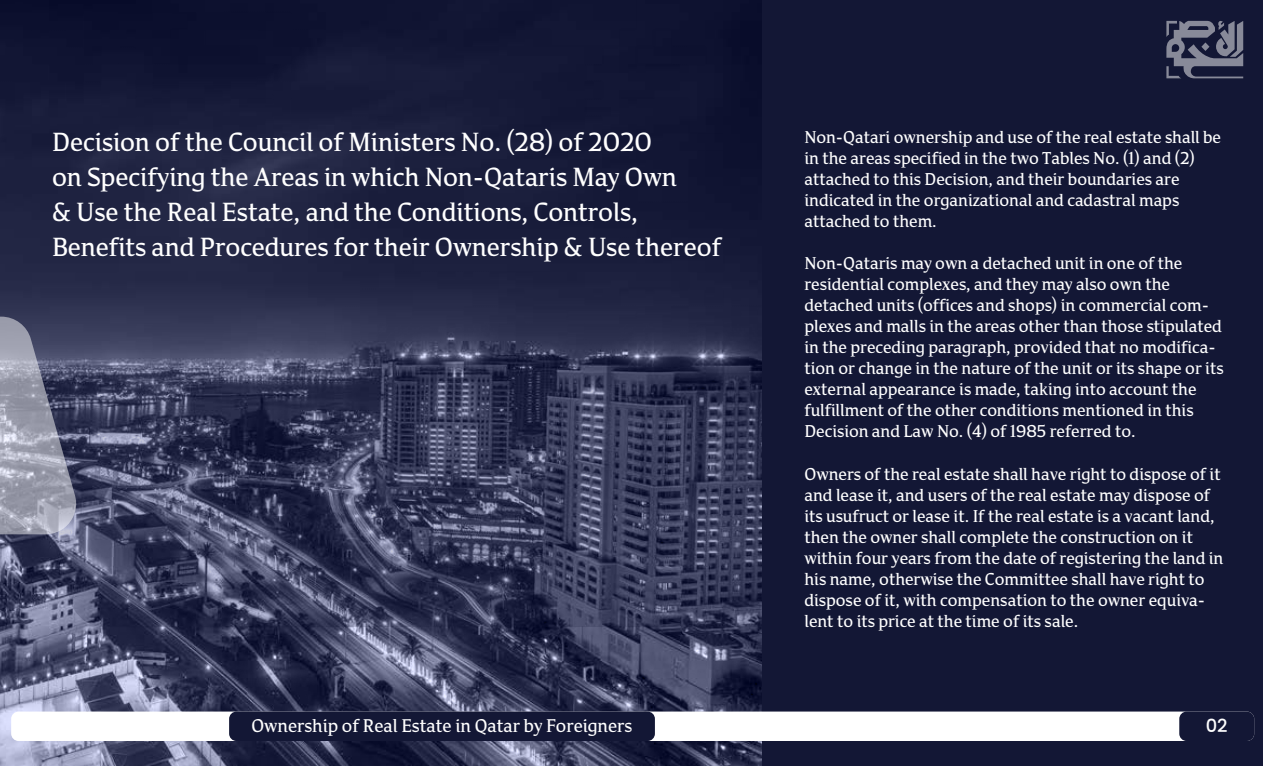
<style>
.page{position:relative;width:1263px;height:766px;background:#fff}
.page>*{position:absolute;margin:0;border:0;box-sizing:border-box;transform-origin:0 0}
.t1{font:39px/35.2px "Tanseek T Regular";color:#fff}
.t2{font:27.3px "Tanseek T Regular";color:#fff}
.t3{font:25.5px/21px "Tanseek T Regular";color:#fff}
.t4{font:500 18px "Poppins";color:#fff}
</style>
<div class="page">
<div style="left:757px;top:0;width:506px;height:765px;background:#131735"></div>
<img style="left:0;top:0;width:761px;height:765px">
<svg style="left:1166px;top:21px;width:77px;height:57px"></svg>
<div style="left:11px;top:711px;width:1243px;height:29px;background:#fff;border-radius:7px"></div>
<div style="left:229px;top:711px;width:426px;height:29px;background:#131735;border-radius:7px"></div>
<div style="left:1179px;top:711px;width:75px;height:29px;background:#131735;border-radius:7px"></div>
<svg style="left:15px;top:372px;width:747px;height:255px;background:#3b3f5d"></svg>
<svg style="left:0;top:316px;width:76px;height:218px;background:#86899c"></svg>
<h1 class="t1" style="left:52px;top:122px;width:671px">Decision of the Council of Ministers No. (28) of 2020<br>on Specifying the Areas in which Non-Qataris May Own<br>&amp; Use the Real Estate, and the Conditions, Controls, Benefits and Procedures for their Ownership &amp; Use thereof</h1>
<p class="t3" style="left:804px;top:125px;width:418px">Non-Qatari ownership and use of the real estate shall be in the areas specified in the two Tables No. (1) and (2) attached to this Decision, and their boundaries are indicated in the organizational and cadastral maps attached to them.</p>
<p class="t3" style="left:804px;top:251px;width:421px">Non-Qataris may own a detached unit in one of the residential complexes, and they may also own the detached units (offices and shops) in commercial com&shy;plexes and malls in the areas other than those stipulated in the preceding paragraph, provided that no modifica&shy;tion or change in the nature of the unit or its shape or its external appearance is made, taking into account the fulfillment of the other conditions mentioned in this Decision and Law No. (4) of 1985 referred to.</p>
<p class="t3" style="left:804px;top:461px;width:420px">Owners of the real estate shall have right to dispose of it and lease it, and users of the real estate may dispose of its usufruct or lease it. If the real estate is a vacant land, then the owner shall complete the construction on it within four years from the date of registering the land in his name, otherwise the Committee shall have right to dispose of it, with compensation to the owner equiva&shy;lent to its price at the time of its sale.</p>
<p class="t2" style="left:252px;top:705px;width:382px">Ownership of Real Estate in Qatar by Foreigners</p>
<p class="t4" style="left:1206px;top:715px;width:23px">02</p>
</div>
